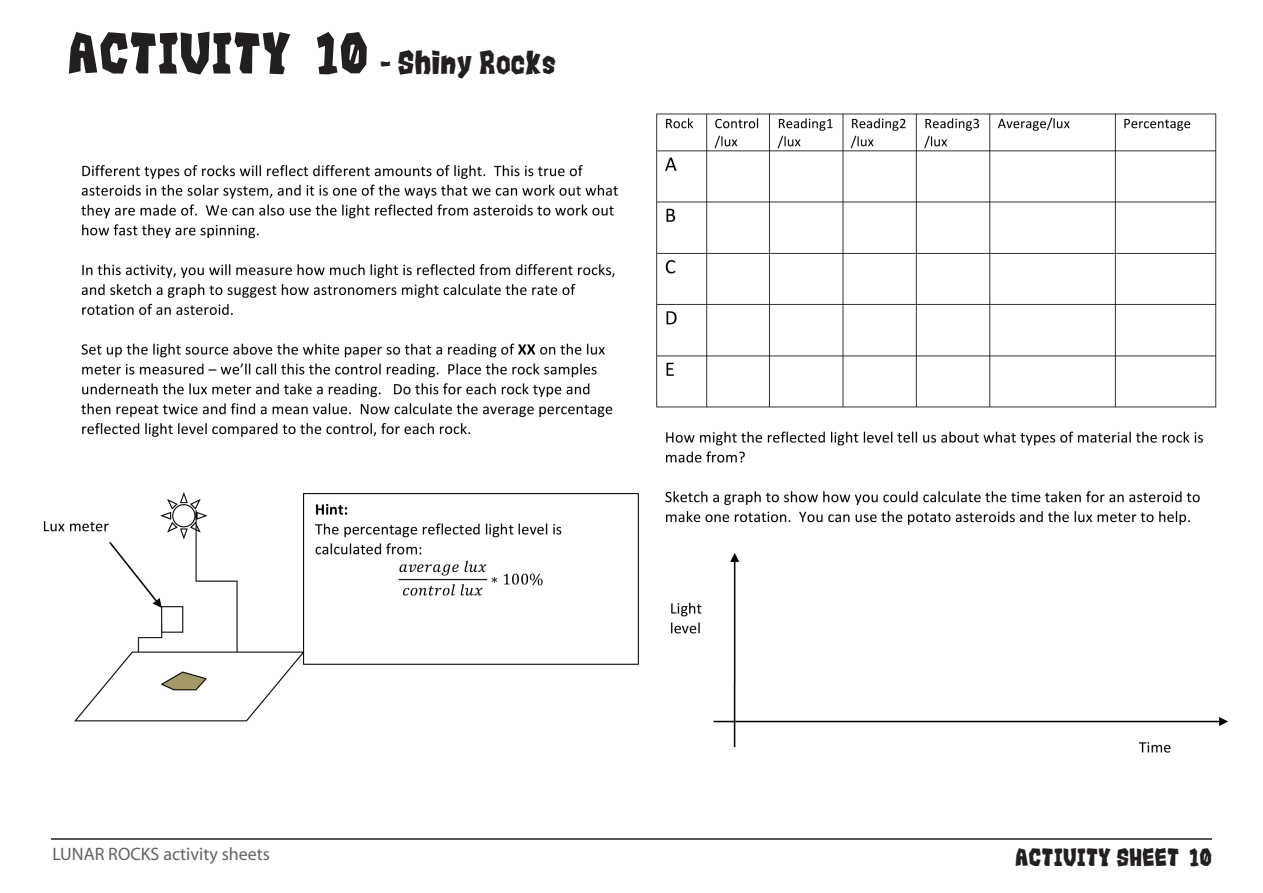
<style>
.page{position:relative;width:1263px;height:893px;background:#fff}
.page>*{position:absolute;margin:0;border:0;box-sizing:border-box;transform-origin:0 0}
.t1{font:30px "Rocks G";color:#231f20}
.t2{font:22.5px "Rocks G";color:#231f20}
.t3{font:18px "Myriad";color:#636366}
.s1{font-size:52.5px}
</style>
<div class="page">
<hr style="left:51px;top:838px;width:1161px;height:2px;background:#231f20">
<img style="left:43px;top:113px;width:1184px;height:640px">
<p class="t1" style="left:67px;top:46px;width:490px"><span class="s1">ACTIVITY 10</span> - Shiny Rocks</p>
<p class="t3" style="left:52px;top:845px;width:219px">LUNAR ROCKS activity sheets</p>
<p class="t2" style="left:1015px;top:845px;width:198px">ACTIVITY SHEET 10</p>
</div>
